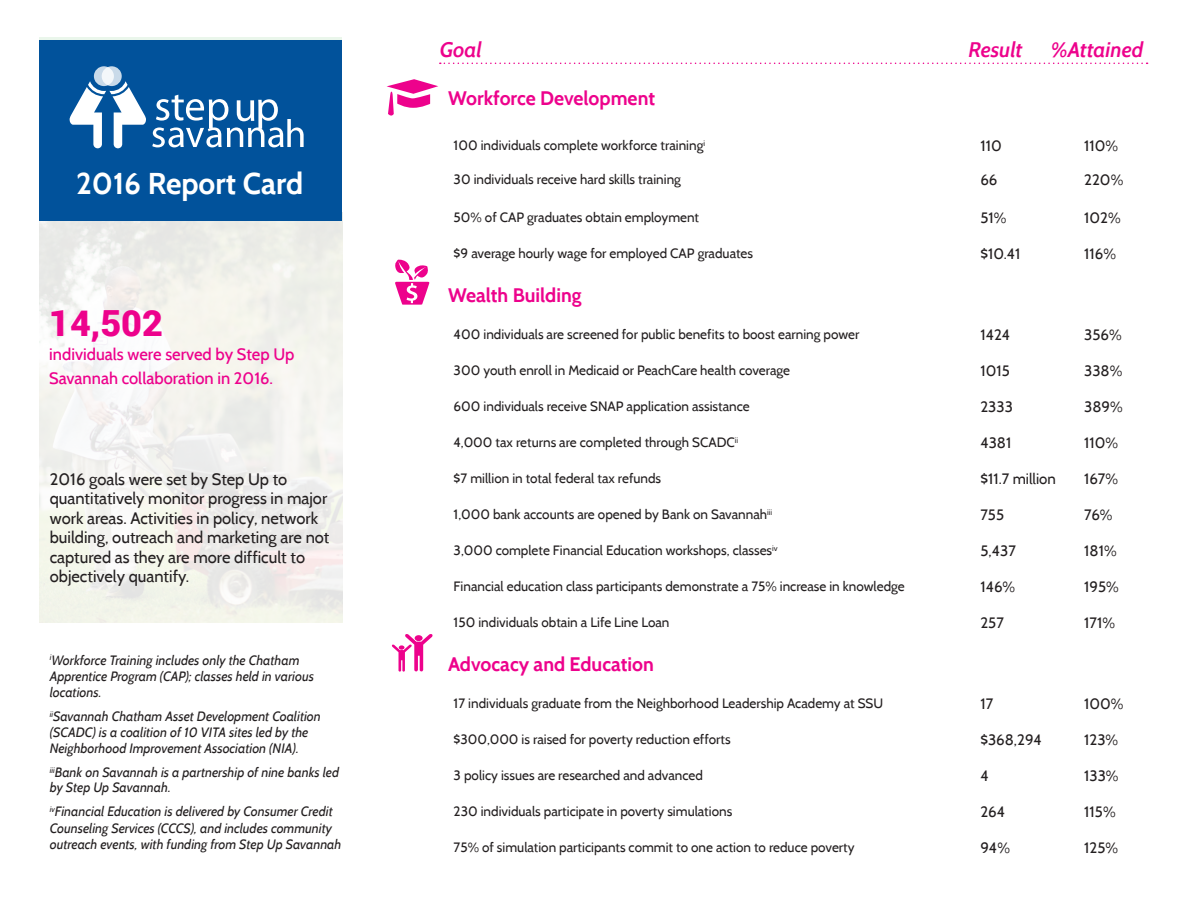
<style>
.page{position:relative;width:1188px;height:918px;background:#fff}
.page>*{position:absolute;margin:0;border:0;box-sizing:border-box;transform-origin:0 0}
.t1{font:900 36px "Roboto";color:#ed028c}
.t2{font:700 30px "Cabin";color:#fff}
.t3{font:italic 600 21px "Cabin";color:#ed028c}
.t4{font:700 19.5px "Cabin";color:#ed028c}
.t5{font:16.5px/19.5px "Cabin";color:#231f20}
.t6{font:500 16.5px/24px "Cabin";color:#ed028c}
.t7{font:15px "Cabin";color:#231f20}
.t8{font:13.5px "Cabin";color:#231f20}
.t9{font:italic 13.5px/16.2px "Cabin";color:#231f20}
</style>
<div class="page">
<div style="left:39px;top:40px;width:303px;height:181px;background:#01529b"></div>
<svg style="left:102px;top:66px;width:20px;height:20px"></svg>
<svg style="left:70px;top:81px;width:76px;height:67px"></svg>
<svg style="left:94px;top:66px;width:20px;height:20px"></svg>
<svg style="left:152px;top:95px;width:152px;height:52px"></svg>
<svg style="left:395px;top:259px;width:35px;height:46px"></svg>
<svg style="left:387px;top:79px;width:51px;height:37px"></svg>
<svg style="left:391px;top:634px;width:42px;height:38px"></svg>
<svg style="left:440px;top:63px;width:708px;height:1px"></svg>
<h2 class="t2" style="left:76px;top:165px;width:229px">2016 Report Card</h2>
<h1 class="t1" style="left:49px;top:297px;width:115px">14,502</h1>
<p class="t6" style="left:49px;top:342px;width:247px">individuals were served by Step Up<br>Savannah collaboration in 2016.</p>
<p class="t5" style="left:50px;top:469px;width:281px">2016 goals were set by Step Up to quantitatively monitor progress in major work areas. Activities in policy, network building, outreach and marketing are not captured as they are more difficult to objectively quantify.</p>
<p class="t9" style="left:50px;top:652px;width:266px"><sup>i</sup>Workforce Training includes only the Chatham<br>Apprentice Program (CAP); classes held in various locations.</p>
<p class="t9" style="left:50px;top:708px;width:273px"><sup>ii</sup>Savannah Chatham Asset Development Coalition (SCADC) is a coalition of 10 VITA sites led by the<br>Neighborhood Improvement Association (NIA).</p>
<p class="t9" style="left:50px;top:765px;width:291px;line-height:15px"><sup>iii</sup>Bank on Savannah is a partnership of nine banks led by Step Up Savannah.</p>
<p class="t9" style="left:50px;top:803px;width:293px"><sup>iv</sup>Financial Education is delivered by Consumer Credit<br>Counseling Services (CCCS), and includes community outreach events, with funding from Step Up Savannah</p>
<h3 class="t3" style="left:440px;top:37px;width:43px">Goal</h3>
<h3 class="t3" style="left:968px;top:37px;width:56px">Result</h3>
<h3 class="t3" style="left:1051px;top:37px;width:94px">%Attained</h3>
<h3 class="t4" style="left:448px;top:87px;width:209px">Workforce Development</h3>
<p class="t8" style="left:454px;top:137px;width:253px">100 individuals complete workforce training<sup>i</sup></p>
<p class="t7" style="left:980px;top:136px;width:23px">110</p>
<p class="t7" style="left:1084px;top:136px;width:35px">110%</p>
<p class="t8" style="left:454px;top:171px;width:229px">30 individuals receive hard skills training</p>
<p class="t7" style="left:980px;top:170px;width:19px">66</p>
<p class="t7" style="left:1084px;top:170px;width:41px">220%</p>
<p class="t8" style="left:454px;top:209px;width:247px">50% of CAP graduates obtain employment</p>
<p class="t7" style="left:980px;top:208px;width:28px">51%</p>
<p class="t7" style="left:1084px;top:208px;width:38px">102%</p>
<p class="t8" style="left:454px;top:245px;width:301px">$9 average hourly wage for employed CAP graduates</p>
<p class="t7" style="left:980px;top:244px;width:42px">$10.41</p>
<p class="t7" style="left:1084px;top:244px;width:33px">116%</p>
<h3 class="t4" style="left:448px;top:283px;width:135px">Wealth Building</h3>
<p class="t8" style="left:454px;top:326px;width:407px">400 individuals are screened for public benefits to boost earning power</p>
<p class="t7" style="left:980px;top:325px;width:31px">1424</p>
<p class="t7" style="left:1084px;top:325px;width:39px">356%</p>
<p class="t8" style="left:454px;top:362px;width:338px">300 youth enroll in Medicaid or PeachCare health coverage</p>
<p class="t7" style="left:980px;top:361px;width:31px">1015</p>
<p class="t7" style="left:1084px;top:361px;width:40px">338%</p>
<p class="t8" style="left:454px;top:398px;width:298px">600 individuals receive SNAP application assistance</p>
<p class="t7" style="left:980px;top:397px;width:34px">2333</p>
<p class="t7" style="left:1084px;top:397px;width:40px">389%</p>
<p class="t8" style="left:454px;top:434px;width:286px">4,000 tax returns are completed through SCADC<sup>ii</sup></p>
<p class="t7" style="left:980px;top:433px;width:33px">4381</p>
<p class="t7" style="left:1084px;top:433px;width:35px">110%</p>
<p class="t8" style="left:454px;top:470px;width:209px">$7 million in total federal tax refunds</p>
<p class="t7" style="left:980px;top:469px;width:77px">$11.7 million</p>
<p class="t7" style="left:1084px;top:469px;width:35px">167%</p>
<p class="t8" style="left:454px;top:506px;width:320px">1,000 bank accounts are opened by Bank on Savannah<sup>iii</sup></p>
<p class="t7" style="left:980px;top:505px;width:25px">755</p>
<p class="t7" style="left:1084px;top:505px;width:30px">76%</p>
<p class="t8" style="left:454px;top:542px;width:326px">3,000 complete Financial Education workshops, classes<sup>iv</sup></p>
<p class="t7" style="left:980px;top:541px;width:37px">5,437</p>
<p class="t7" style="left:1084px;top:541px;width:34px">181%</p>
<p class="t8" style="left:454px;top:578px;width:453px">Financial education class participants demonstrate a 75% increase in knowledge</p>
<p class="t7" style="left:980px;top:577px;width:36px">146%</p>
<p class="t7" style="left:1084px;top:577px;width:36px">195%</p>
<p class="t8" style="left:454px;top:614px;width:217px">150 individuals obtain a Life Line Loan</p>
<p class="t7" style="left:980px;top:613px;width:25px">257</p>
<p class="t7" style="left:1084px;top:613px;width:32px">171%</p>
<h3 class="t4" style="left:448px;top:652px;width:207px">Advocacy and Education</h3>
<p class="t8" style="left:454px;top:695px;width:431px">17 individuals graduate from the Neighborhood Leadership Academy at SSU</p>
<p class="t7" style="left:980px;top:694px;width:14px">17</p>
<p class="t7" style="left:1084px;top:694px;width:41px">100%</p>
<p class="t8" style="left:454px;top:731px;width:279px">$300,000 is raised for poverty reduction efforts</p>
<p class="t7" style="left:980px;top:730px;width:63px">$368,294</p>
<p class="t7" style="left:1084px;top:730px;width:35px">123%</p>
<p class="t8" style="left:454px;top:767px;width:251px">3 policy issues are researched and advanced</p>
<p class="t7" style="left:980px;top:766px;width:10px">4</p>
<p class="t7" style="left:1084px;top:766px;width:36px">133%</p>
<p class="t8" style="left:454px;top:803px;width:280px">230 individuals participate in poverty simulations</p>
<p class="t7" style="left:980px;top:802px;width:26px">264</p>
<p class="t7" style="left:1084px;top:802px;width:33px">115%</p>
<p class="t8" style="left:454px;top:839px;width:403px">75% of simulation participants commit to one action to reduce poverty</p>
<p class="t7" style="left:980px;top:838px;width:31px">94%</p>
<p class="t7" style="left:1084px;top:838px;width:35px">125%</p>
</div>
